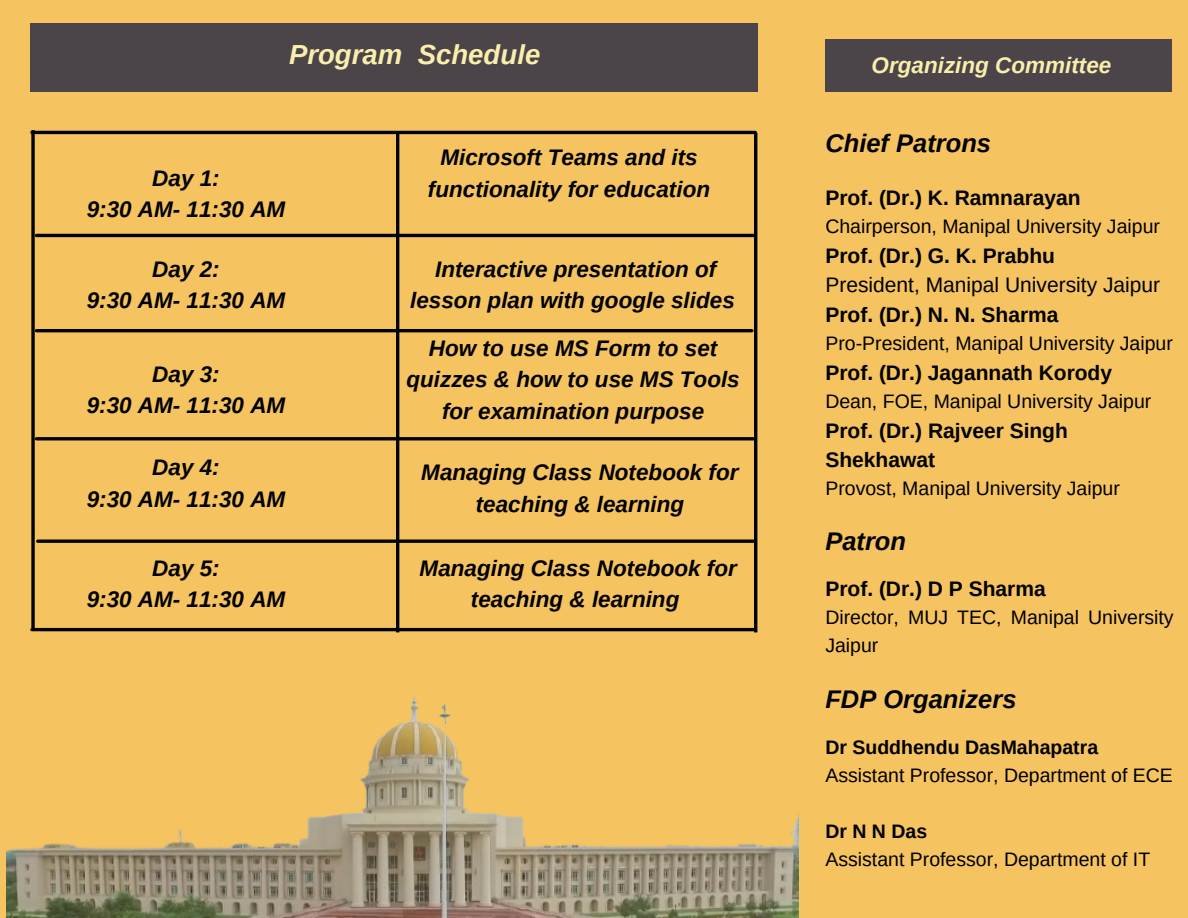
<style>
.page{position:relative;width:1188px;height:918px;background:#f5c35f}
.page>*{position:absolute;margin:0;border:0;box-sizing:border-box;transform-origin:0 0}
.t1{font:italic 700 27.6px "Arimo";color:#faeead}
.t2{font:italic 700 25.5px "Arimo";color:#000}
.t3{font:italic 700 22.5px/31.5px "Arimo";color:#000;text-align:center}
.t4{font:italic 700 22.5px "Arimo";color:#faeead}
.t5{font:700 21px/29.7px "Arimo";color:#000}
.t6{font:21px "Arimo";color:#000}
.t7{font:19.5px/28px "Arimo";color:#000}
.t8{font:700 19.5px "Arimo";color:#000}
</style>
<div class="page">
<img style="left:7px;top:695px;width:792px;height:223px">
<div style="left:825px;top:39px;width:347px;height:53px;background:#4b4448"></div>
<div style="left:30px;top:23px;width:727px;height:69px;background:#4b4448"></div>
<hr style="left:32px;top:131px;width:723px;height:3px;background:#000">
<svg style="left:31px;top:130px;width:4px;height:500px;background:#251d0e"></svg>
<hr style="left:754px;top:133px;width:3px;height:499px;background:#000">
<hr style="left:32px;top:628px;width:723px;height:3px;background:#000">
<hr style="left:396px;top:133px;width:3px;height:499px;background:#000">
<hr style="left:36px;top:234px;width:718px;height:3px;background:#000">
<hr style="left:36px;top:329px;width:716px;height:3px;background:#000">
<hr style="left:36px;top:437px;width:718px;height:3px;background:#000">
<hr style="left:38px;top:540px;width:716px;height:3px;background:#000">
<p class="t1" style="left:289px;top:39px;width:253px">Program Schedule</p>
<p class="t3" style="left:152px;top:162px;width:69px">Day 1:</p>
<p class="t3" style="left:87px;top:194px;width:200px">9:30 AM- 11:30 AM</p>
<p class="t3" style="left:152px;top:253px;width:69px">Day 2:</p>
<p class="t3" style="left:87px;top:285px;width:200px">9:30 AM- 11:30 AM</p>
<p class="t3" style="left:152px;top:358px;width:69px">Day 3:</p>
<p class="t3" style="left:87px;top:390px;width:200px">9:30 AM- 11:30 AM</p>
<p class="t3" style="left:152px;top:451px;width:69px">Day 4:</p>
<p class="t3" style="left:87px;top:483px;width:200px">9:30 AM- 11:30 AM</p>
<p class="t3" style="left:152px;top:552px;width:69px">Day 5:</p>
<p class="t3" style="left:87px;top:584px;width:200px">9:30 AM- 11:30 AM</p>
<p class="t3" style="left:428px;top:142px;width:284px">Microsoft Teams and its functionality for education</p>
<p class="t3" style="left:410px;top:253px;width:326px">Interactive presentation of lesson plan with google slides</p>
<p class="t3" style="left:406px;top:332px;width:335px">How to use MS Form to set quizzes &amp; how to use MS Tools for examination purpose</p>
<p class="t3" style="left:421px;top:457px;width:319px">Managing Class Notebook for teaching &amp; learning</p>
<p class="t3" style="left:420px;top:552px;width:319px">Managing Class Notebook for teaching &amp; learning</p>
<p class="t4" style="left:872px;top:53px;width:241px">Organizing Committee</p>
<p class="t2" style="left:825px;top:129px;width:167px">Chief Patrons</p>
<p class="t5" style="left:825px;top:183px;width:257px">Prof. (Dr.) K. Ramnarayan</p>
<p class="t7" style="left:825px;top:212px;width:336px">Chairperson, Manipal University Jaipur</p>
<p class="t5" style="left:825px;top:241px;width:231px">Prof. (Dr.) G. K. Prabhu</p>
<p class="t6" style="left:825px;top:273px;width:336px">President, Manipal University Jaipur</p>
<p class="t5" style="left:825px;top:300px;width:235px">Prof. (Dr.) N. N. Sharma</p>
<p class="t7" style="left:825px;top:329px;width:349px">Pro-President, Manipal University Jaipur</p>
<p class="t5" style="left:825px;top:358px;width:288px">Prof. (Dr.) Jagannath Korody</p>
<p class="t7" style="left:825px;top:387px;width:327px">Dean, FOE, Manipal University Jaipur</p>
<p class="t5" style="left:825px;top:416px;width:244px">Prof. (Dr.) Rajveer Singh<br>Shekhawat</p>
<p class="t7" style="left:825px;top:475px;width:296px">Provost, Manipal University Jaipur</p>
<p class="t2" style="left:825px;top:527px;width:82px">Patron</p>
<p class="t5" style="left:825px;top:574px;width:222px">Prof. (Dr.) D P Sharma</p>
<p class="t7" style="left:825px;top:603px;width:350px">Director, MUJ TEC, Manipal University<br>Jaipur</p>
<p class="t2" style="left:825px;top:685px;width:193px">FDP Organizers</p>
<p class="t8" style="left:825px;top:737px;width:274px">Dr Suddhendu DasMahapatra</p>
<p class="t7" style="left:825px;top:762px;width:349px">Assistant Professor, Department of ECE</p>
<p class="t8" style="left:825px;top:821px;width:103px">Dr N N Das</p>
<p class="t7" style="left:825px;top:846px;width:326px">Assistant Professor, Department of IT</p>
</div>
